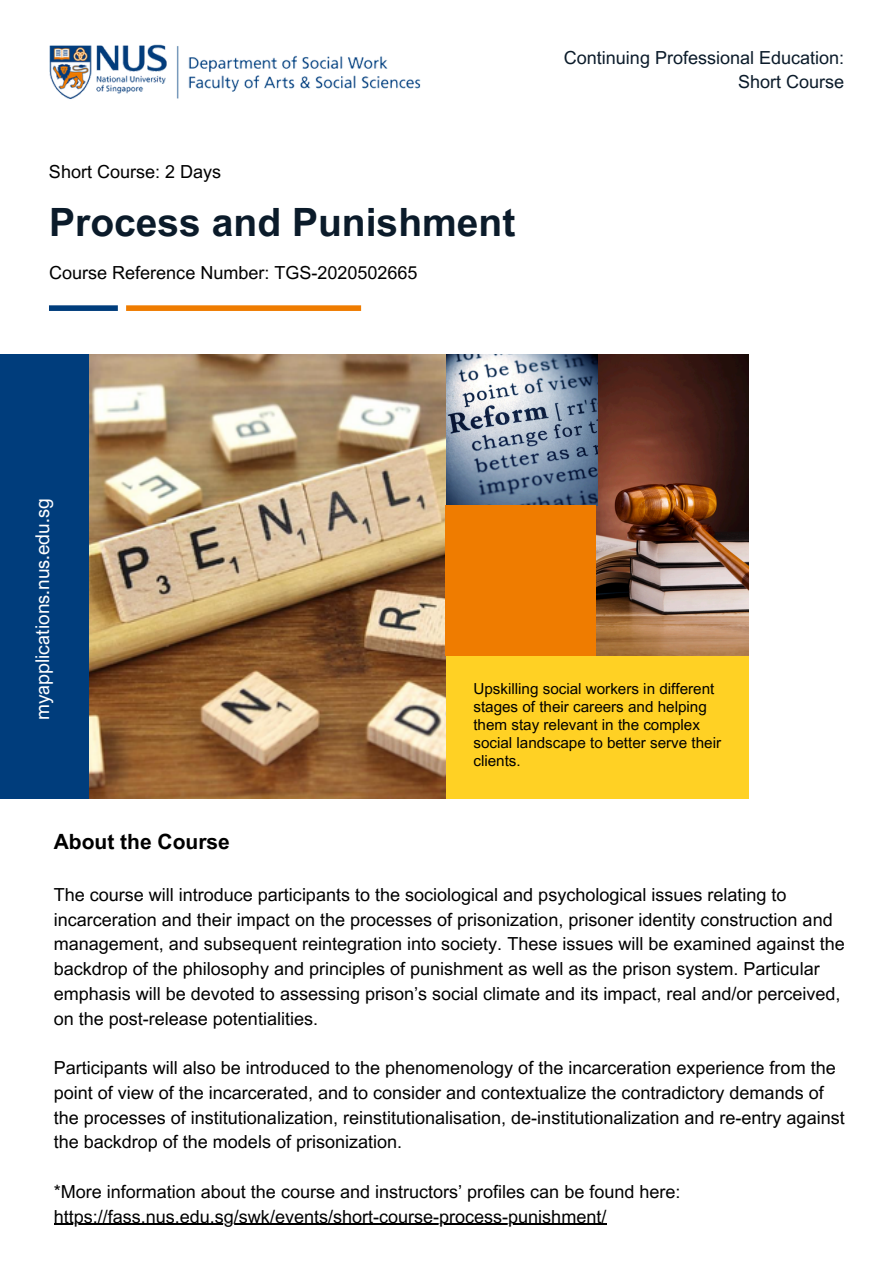
<style>
.page{position:relative;width:894px;height:1264px;background:#fff}
.page>*{position:absolute;margin:0;border:0;box-sizing:border-box;transform-origin:0 0}
.t1{font:700 39px "Arial MT Pro";color:#0b1b2a}
.t2{font:700 21px "Arial MT Pro";color:#000}
.t3{font:19.05px "Arial Nova";color:#fff}
.t4{font:18px/24.8px "Arial MT Pro";color:#000}
.t5{font:18px/24.8px "Arial MT Pro";color:#0b1b2a;text-align:right}
.t6{font:15.15px/18px "Arial MT Pro";color:#000}
</style>
<div class="page">
<div style="left:126px;top:305px;width:235px;height:6px;background:#ef7c00"></div>
<div style="left:49px;top:305px;width:69px;height:6px;background:#003d7c"></div>
<img style="left:89px;top:354px;width:357px;height:444px">
<div style="left:0;top:354px;width:89px;height:444px;background:#003d7c"></div>
<img style="left:595px;top:355px;width:154px;height:301px">
<div style="left:446px;top:656px;width:303px;height:142px;background:#ffd124"></div>
<img style="left:446px;top:354px;width:151px;height:152px">
<div style="left:444px;top:505px;width:151px;height:151px;background:#ef7c00"></div>
<img style="left:49px;top:45px;width:372px;height:54px">
<hr style="left:54px;top:1223px;width:552px;height:1px;background:#000">
<p class="t4" style="left:49px;top:162px;width:174px">Short Course: 2 Days</p>
<h4 class="t1" style="left:49px;top:207px;width:467px">Process and Punishment</h4>
<h4 class="t4" style="left:49px;top:262px;width:370px">Course Reference Number: TGS-2020502665</h4>
<p class="t5" style="left:563px;top:47px;width:282px">Continuing Professional Education:<br>Short Course</p>
<h3 class="t3" style="left:31px;top:720px;width:223px;rotate:-90deg">myapplications.nus.edu.sg</h3>
<p class="t6" style="left:473px;top:681px;width:249px">Upskilling social workers in different stages of their careers and helping them stay relevant in the complex social landscape to better serve their clients.</p>
<p class="t2" style="left:54px;top:833px;width:178px">About the Course</p>
<p class="t4" style="left:54px;top:884px;width:792px">The course will introduce participants to the sociological and psychological issues relating to incarceration and their impact on the processes of prisonization, prisoner identity construction and management, and subsequent reintegration into society. These issues will be examined against the backdrop of the philosophy and principles of punishment as well as the prison system. Particular emphasis will be devoted to assessing prison’s social climate and its impact, real and/or perceived, on the post-release potentialities.</p>
<h2 class="t4" style="left:54px;top:1057px;width:792px">Participants will also be introduced to the phenomenology of the incarceration experience from the point of view of the incarcerated, and to consider and contextualize the contradictory demands of the processes of institutionalization, reinstitutionalisation, de-institutionalization and re-entry against the backdrop of the models of prisonization.</h2>
<h4 class="t4" style="left:54px;top:1181px;width:628px">*More information about the course and instructors’ profiles can be found here:</h4>
<h4 class="t4" style="left:54px;top:1206px;width:554px">https://fass.nus.edu.sg/swk/events/short-course-process-punishment/</h4>
</div>
